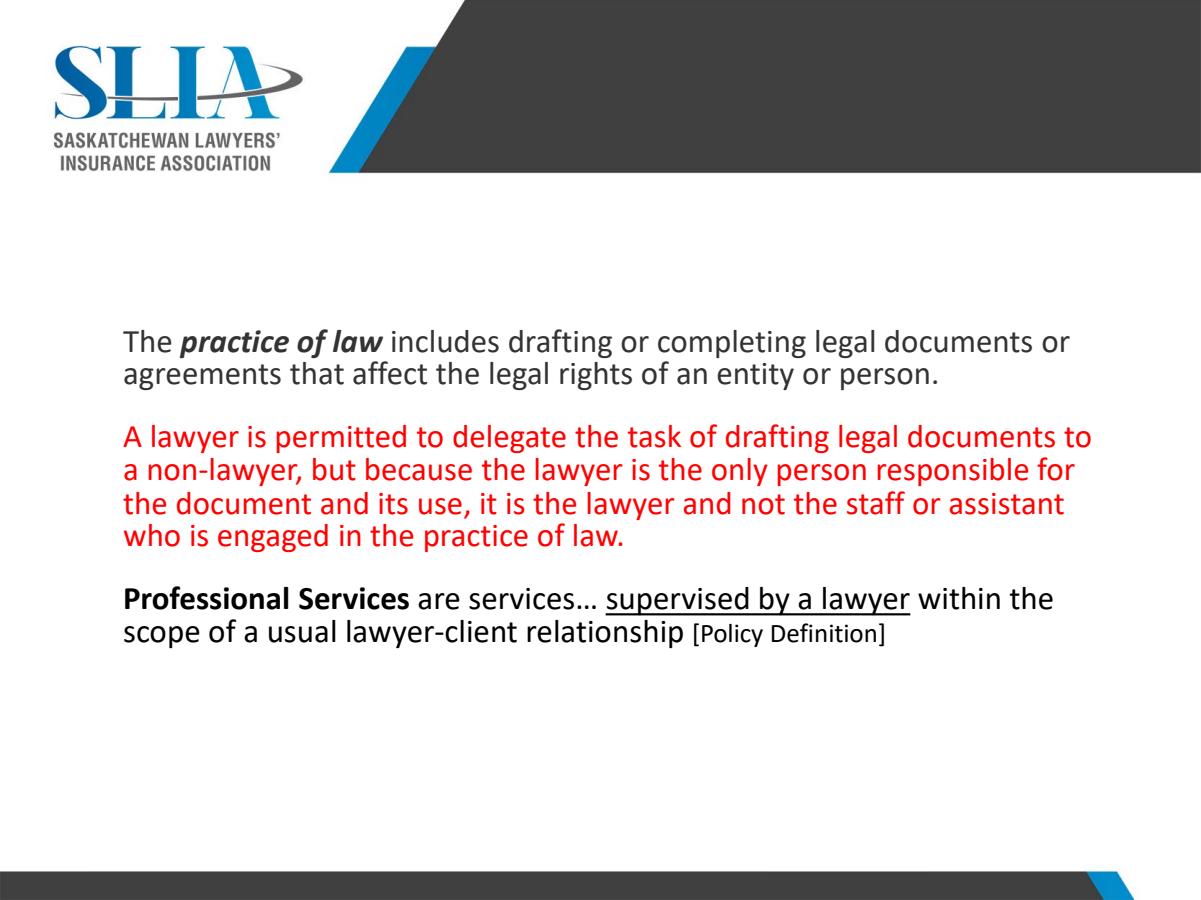
<style>
.page{position:relative;width:1201px;height:900px;background:#fff}
.page>*{position:absolute;margin:0;border:0;box-sizing:border-box;transform-origin:0 0}
.t1{font:33px/33px "Calibri";color:#f00}
.t2{font:33px/33px "Calibri";color:#000}
.t3{font:33px/33px "Calibri";color:#333}
.s1{font-weight:700;font-style:italic}
.s2{font-weight:700}
.s3{font-size:27px}
</style>
<div class="page">
<img style="left:0;top:0;width:1200px;height:900px">
<svg style="left:605px;top:613px;width:305px;height:2px"></svg>
<p class="t3" style="left:123px;top:323px;width:948px">The <span class="s1">practice of law</span> includes drafting or completing legal documents or agreements that affect the legal rights of an entity or person.</p>
<p class="t1" style="left:123px;top:419px;width:970px">A lawyer is permitted to delegate the task of drafting legal documents to a non-lawyer, but because the lawyer is the only person responsible for the document and its use, it is the lawyer and not the staff or assistant who is engaged in the practice of law.</p>
<p class="t2" style="left:123px;top:581px;width:932px"><span class="s2">Professional Services</span> are services… supervised by a lawyer within the scope of a usual lawyer-client relationship <span class="s3">[Policy Definition]</span></p>
</div>
